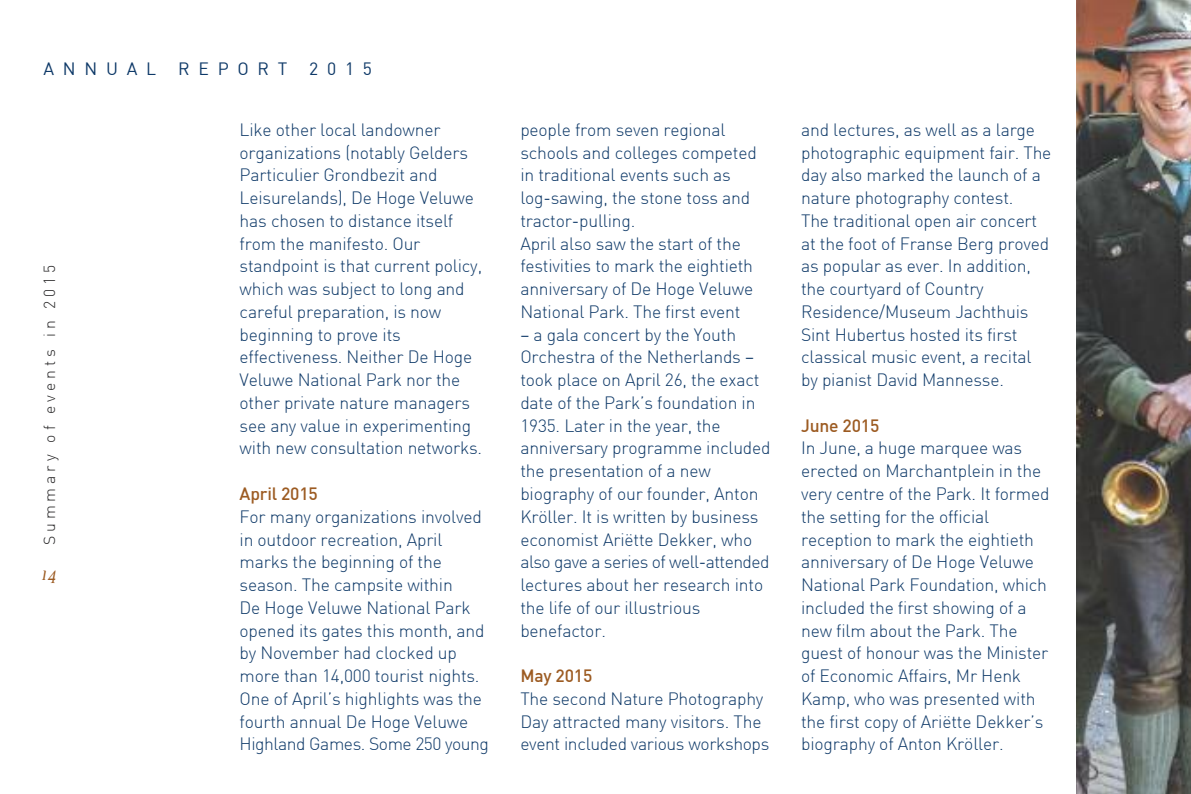
<style>
.page{position:relative;width:1191px;height:794px;background:#fff}
.page>*{position:absolute;margin:0;border:0;box-sizing:border-box;transform-origin:0 0}
.t1{font:italic 24.5px "Disturbance";color:#9c5b22}
.t2{font:300 17.5px/22.8px "DIN";letter-spacing:-.01em;color:#0e3968}
.t3{font:500 17.5px "DIN";letter-spacing:-.01em;color:#9c5b22}
.t4{font:17.5px "DIN";letter-spacing:.5em;color:#0e3968}
.t5{font:300 15.75px "DIN";letter-spacing:.25em;color:#272627}
</style>
<div class="page">
<img style="left:1076px;top:0;width:115px;height:794px">
<p class="t4" style="left:44px;top:57px;width:330px">ANNUAL REPORT 2015</p>
<p class="t5" style="left:40px;top:545px;width:282px;rotate:-90deg">Summary of events in 2015</p>
<h1 class="t1" style="left:41px;top:557px;width:18px">14</h1>
<p class="t2" style="left:240px;top:118px;width:244px">Like other local landowner organizations (notably Gelders<br>Particulier Grondbezit and<br>Leisurelands), De Hoge Veluwe has chosen to distance itself from the manifesto. Our standpoint is that current policy, which was subject to long and careful preparation, is now beginning to prove its effectiveness. Neither De Hoge<br>Veluwe National Park nor the other private nature managers see any value in experimenting with new consultation networks.</p>
<p class="t3" style="left:240px;top:482px;width:80px">April 2015</p>
<p class="t2" style="left:240px;top:505px;width:251px">For many organizations involved in outdoor recreation, April marks the beginning of the season. The campsite within<br>De Hoge Veluwe National Park opened its gates this month, and by November had clocked up more than 14,000 tourist nights.<br>One of April’s highlights was the fourth annual De Hoge Veluwe<br>Highland Games. Some 250 young</p>
<p class="t2" style="left:520px;top:118px;width:238px">people from seven regional schools and colleges competed in traditional events such as log-sawing, the stone toss and tractor-pulling.<br>April also saw the start of the festivities to mark the eightieth anniversary of De Hoge Veluwe<br>National Park. The first event</p>
<p class="t2" style="left:520px;top:323px;width:252px">– a gala concert by the Youth<br>Orchestra of the Netherlands – took place on April 26, the exact date of the Park’s foundation in<br>1935. Later in the year, the anniversary programme included the presentation of a new biography of our founder, Anton<br>Kröller. It is written by business economist Ariëtte Dekker, who also gave a series of well-attended lectures about her research into the life of our illustrious benefactor.</p>
<p class="t3" style="left:520px;top:664px;width:73px">May 2015</p>
<p class="t2" style="left:520px;top:687px;width:250px">The second Nature Photography<br>Day attracted many visitors. The event included various workshops</p>
<p class="t2" style="left:801px;top:118px;width:252px">and lectures, as well as a large photographic equipment fair. The day also marked the launch of a nature photography contest.<br>The traditional open air concert at the foot of Franse Berg proved as popular as ever. In addition, the courtyard of Country<br>Residence/Museum Jachthuis<br>Sint Hubertus hosted its first classical music event, a recital by pianist David Mannesse.</p>
<p class="t3" style="left:801px;top:414px;width:80px">June 2015</p>
<p class="t2" style="left:801px;top:437px;width:250px">In June, a huge marquee was erected on Marchantplein in the very centre of the Park. It formed the setting for the official reception to mark the eightieth anniversary of De Hoge Veluwe<br>National Park Foundation, which included the first showing of a new film about the Park. The guest of honour was the Minister of Economic Affairs, Mr Henk<br>Kamp, who was presented with the first copy of Ariëtte Dekker’s biography of Anton Kröller.</p>
</div>
